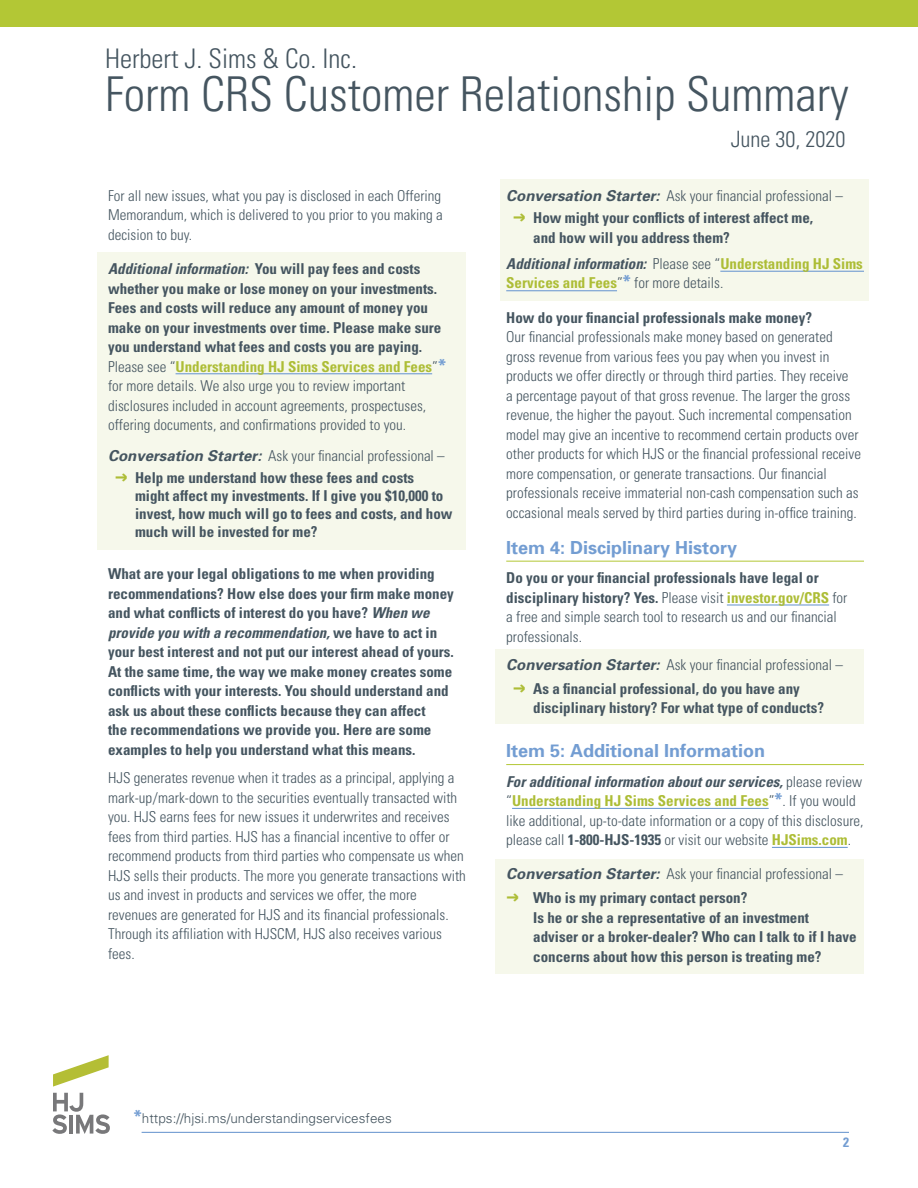
<style>
.page{position:relative;width:918px;height:1188px;background:#fff}
.page>*{position:absolute;margin:0;border:0;box-sizing:border-box;transform-origin:0 0}
.t1{font:300 condensed 48px "Univers";color:#455560}
.t2{font:300 condensed 27px "Univers";color:#455560}
.t3{font:300 condensed 22.5px "Univers";color:#455560}
.t4{font:700 18px "Univers";color:#739dd2}
.t5{font:300 condensed 15px/19.5px "Univers";color:#455560}
.t6{font:700 condensed 15px/19.5px "Univers";color:#455560}
.t7{font:700 condensed 15px/19.5px "Univers";color:#adbd36}
.t8{font:300 13.5px "Univers LT Std";color:#455560}
.t9{font:700 condensed 13.5px "Univers";color:#739dd2}
.s1{font-style:italic}
.s2{font-weight:300}
.s3{color:#adbd36}
.s4{font-size:18px;color:#739dd2}
.s5{font-weight:700;font-style:italic;font-stretch:normal}
.s6{font-family:"Vista Slab OT";font-stretch:normal;font-size:16.5px;color:#adbd36}
.s7{font-style:italic;color:#455560}
.s8{font-weight:300;color:#455560}
.s9{font-weight:700}
.s10{font-weight:700;color:#adbd36}
.s11{font-weight:700;font-style:italic}
.s12{font-weight:700;font-size:18px;color:#739dd2}
.s13{font-family:"Univers";font-weight:700;font-stretch:condensed;font-size:18px;color:#739dd2}
</style>
<div class="page">
<svg style="left:53px;top:1055px;width:56px;height:32px"></svg>
<svg style="left:53px;top:1093px;width:57px;height:41px"></svg>
<hr style="left:142px;top:1132px;width:707px;height:1px;background:#739dd2">
<div style="left:97px;top:253px;width:369px;height:297px;background:#f6f8eb"></div>
<div style="left:500px;top:179px;width:368px;height:122px;background:#f6f8eb"></div>
<div style="left:495px;top:650px;width:369px;height:74px;background:#f6f8eb"></div>
<div style="left:495px;top:859px;width:369px;height:115px;background:#f6f8eb"></div>
<hr style="left:176px;top:373px;width:256px;height:1px;background:#739dd2">
<hr style="left:720px;top:271px;width:144px;height:1px;background:#739dd2">
<hr style="left:506px;top:290px;width:111px;height:1px;background:#739dd2">
<hr style="left:506px;top:561px;width:358px;height:1px;background:#b3c735">
<hr style="left:727px;top:604px;width:102px;height:2px;background:#739dd2">
<hr style="left:506px;top:764px;width:358px;height:1px;background:#b3c735">
<hr style="left:512px;top:808px;width:257px;height:1px;background:#739dd2">
<hr style="left:772px;top:847px;width:76px;height:1px;background:#739dd2">
<div style="left:0;top:0;width:918px;height:27px;background:#b3c735"></div>
<h2 class="t2" style="left:105px;top:42px;width:253px">Herbert J. Sims &amp; Co. Inc.</h2>
<h1 class="t1" style="left:105px;top:65px;width:745px">Form CRS Customer Relationship Summary</h1>
<h3 class="t3" style="left:731px;top:125px;width:116px">June 30, 2020</h3>
<p class="t5" style="left:108px;top:186px;width:336px;text-align:justify">For all new issues, what you pay is disclosed in each Offering Memorandum, which is delivered to you prior to you making a decision to buy.</p>
<p class="t6" style="left:108px;top:259px;width:339px"><span class="s1">Additional information:</span> You will pay fees and costs whether you make or lose money on your investments.<br>Fees and costs will reduce any amount of money you make on your investments over time. Please make sure you understand what fees and costs you are paying.<br><span class="s2">Please see “</span><span class="s3">Understanding HJ Sims Services and Fees</span><span class="s2">”</span><span class="s4">* </span><span class="s2">for more details. We also urge you to review important disclosures included in account agreements, prospectuses, offering documents, and confirmations provided to you.</span></p>
<p class="t5" style="left:108px;top:446px;width:338px"><span class="s5">Conversation Starter:</span> Ask your financial professional –</p>
<p class="t6" style="left:135px;top:469px;width:319px;line-height:18px;text-indent:-20px"><span class="s6">→</span> Help me understand how these fees and costs<br>might affect my investments. If I give you $10,000 to invest, how much will go to fees and costs, and how much will be invested for me?</p>
<p class="t6" style="left:108px;top:564px;width:347px">What are your legal obligations to me when providing recommendations? How else does your firm make money and what conflicts of interest do you have? <span class="s1">When we provide you with a recommendation,</span> we have to act in your best interest and not put our interest ahead of yours.<br>At the same time, the way we make money creates some conflicts with your interests. You should understand and ask us about these conflicts because they can affect<br>the recommendations we provide you. Here are some examples to help you understand what this means.</p>
<p class="t5" style="left:108px;top:768px;width:359px">HJS generates revenue when it trades as a principal, applying a mark-up/mark-down to the securities eventually transacted with you. HJS earns fees for new issues it underwrites and receives fees from third parties. HJS has a financial incentive to offer or recommend products from third parties who compensate us when HJS sells their products. The more you generate transactions with us and invest in products and services we offer, the more revenues are generated for HJS and its financial professionals.<br>Through its affiliation with HJSCM, HJS also receives various fees.</p>
<p class="t5" style="left:506px;top:186px;width:338px"><span class="s5">Conversation Starter:</span> Ask your financial professional –</p>
<p class="t6" style="left:533px;top:208px;width:281px;text-indent:-20px"><span class="s6">→</span> How might your conflicts of interest affect me, and how will you address them?</p>
<p class="t7" style="left:506px;top:254px;width:358px"><span class="s7">Additional information:</span> <span class="s8">Please see “</span>Understanding HJ Sims<br>Services and Fees<span class="s8">”</span><span class="s4">*</span> <span class="s8">for more details.</span></p>
<p class="t6" style="left:506px;top:307px;width:307px">How do your financial professionals make money?</p>
<p class="t5" style="left:506px;top:327px;width:356px">Our financial professionals make money based on generated gross revenue from various fees you pay when you invest in products we offer directly or through third parties. They receive<br>a percentage payout of that gross revenue. The larger the gross revenue, the higher the payout. Such incremental compensation model may give an incentive to recommend certain products over other products for which HJS or the financial professional receive more compensation, or generate transactions. Our financial professionals receive immaterial non-cash compensation such as occasional meals served by third parties during in-office training.</p>
<p class="t4" style="left:506px;top:537px;width:233px">Item 4: Disciplinary History</p>
<p class="t5" style="left:506px;top:568px;width:343px"><span class="s9">Do you or your financial professionals have legal or disciplinary history? Yes.</span> Please visit <span class="s10">investor.gov/CRS</span> for a free and simple search tool to research us and our financial professionals.</p>
<p class="t5" style="left:506px;top:655px;width:338px"><span class="s5">Conversation Starter:</span> Ask your financial professional –</p>
<p class="t6" style="left:533px;top:679px;width:292px;text-indent:-20px"><span class="s6">→</span> As a financial professional, do you have any disciplinary history? For what type of conducts?</p>
<p class="t4" style="left:506px;top:740px;width:261px">Item 5: Additional Information</p>
<p class="t5" style="left:506px;top:772px;width:359px"><span class="s11">For additional information about our services,</span> please review “<span class="s10">Understanding HJ Sims Services and Fees</span>”<span class="s12">*</span>. If you would like additional, up-to-date information or a copy of this disclosure, please call <span class="s9">1-800-HJS-1935</span> or visit our website <span class="s10">HJSims.com</span>.</p>
<p class="t5" style="left:506px;top:864px;width:338px"><span class="s5">Conversation Starter:</span> Ask your financial professional –</p>
<p class="t6" style="left:533px;top:888px;width:325px;text-indent:-27px"><span class="s6">→</span> Who is my primary contact person?<br>Is he or she a representative of an investment adviser or a broker-dealer? Who can I talk to if I have concerns about how this person is treating me?</p>
<p class="t8" style="left:134px;top:1110px;width:259px"><span class="s13">*</span>https://hjsi.ms/understandingservicesfees</p>
<p class="t9" style="left:843px;top:1134px;width:7px">2</p>
</div>
